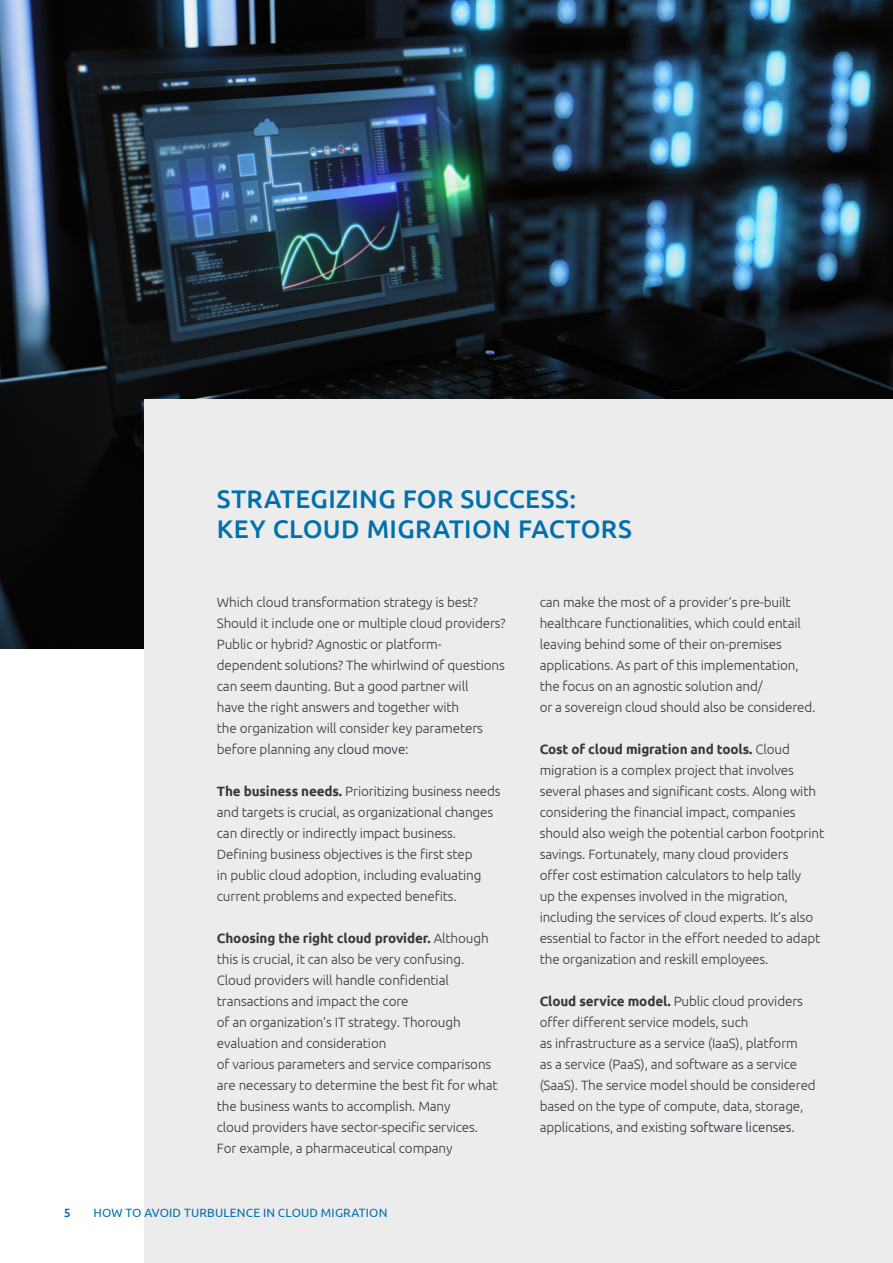
<style>
.page{position:relative;width:893px;height:1263px;background:#fff}
.page>*{position:absolute;margin:0;border:0;box-sizing:border-box;transform-origin:0 0}
.t1{font:500 25.5px/30.6px "Ubuntu";letter-spacing:.015em;color:#0070ad}
.t2{font:300 13.5px/21px "Ubuntu";letter-spacing:-.01em;color:#383839}
.t3{font:12px "Ubuntu";letter-spacing:.015em;color:#0070ad}
.t4{font:500 12px "Ubuntu";color:#0070ad}
.s1{color:#272936}
.s2{font-weight:700}
</style>
<div class="page">
<img style="left:0;top:0;width:893px;height:649px">
<div style="left:144px;top:400px;width:749px;height:863px;background:#ececec"></div>
<h1 class="t1" style="left:217px;top:482px;width:417px">STRATEGIZING FOR SUCCESS:<br>KEY CLOUD MIGRATION FACTORS</h1>
<p class="t2" style="left:217px;top:591px;width:290px">Which cloud transformation strategy is best?<br>Should it include one or multiple cloud providers?<br>Public or hybrid? Agnostic or platform&shy;dependent solutions? The whirlwind of questions can seem daunting. But a good partner will<br>have the right answers and together with<br>the organization will consider key parameters before planning any <span class="s1">cloud move:</span></p>
<p class="t2" style="left:217px;top:780px;width:285px"><span class="s2">The business needs.</span> Prioritizing business needs and targets is crucial, as organizational changes can directly or indirectly impact business.<br>Defining business objectives is the first step<br>in public cloud adoption, including evaluating current problems and expected benefits.</p>
<p class="t2" style="left:217px;top:927px;width:282px"><span class="s2">Choosing the right cloud provider.</span> Although this is crucial, it can also be very confusing.<br>Cloud providers will handle confidential transactions and impact the core<br>of an organization’s IT strategy. Thorough evaluation and consideration<br>of various parameters and service comparisons are necessary to determine the best fit for what the business wants to accomplish. Many<br>cloud providers have sector-specific services.<br>For example, a pharmaceutical company</p>
<p class="t4" style="left:64px;top:1205px;width:8px">5</p>
<p class="t3" style="left:94px;top:1205px;width:295px">HOW TO AVOID TURBULENCE IN CLOUD MIGRATION</p>
<p class="t2" style="left:540px;top:591px;width:277px">can make the most of a provider’s pre-built healthcare functionalities, which could entail leaving behind some of their on-premises applications. As part of this implementation, the focus on an agnostic solution and/<br>or a sovereign cloud should also be considered.</p>
<p class="t2" style="left:540px;top:738px;width:286px"><span class="s2">Cost of cloud migration and tools.</span> Cloud migration is a complex project that involves several phases and significant costs. Along with considering the financial impact, companies should also weigh the potential carbon footprint savings. Fortunately, many cloud providers<br>offer cost estimation calculators to help tally<br>up the expenses involved in the migration, including the services of cloud experts. It’s also essential to factor in the effort needed to adapt the organization and reskill employees.</p>
<p class="t2" style="left:540px;top:990px;width:278px"><span class="s2">Cloud service model.</span> Public cloud providers offer different service models, such<br>as infrastructure as a service (IaaS), platform<br>as a service (PaaS), and software as a service (SaaS). The service model should be considered based on the type of compute, data, storage, applications, and existing <span class="s1">software licenses.</span></p>
</div>
